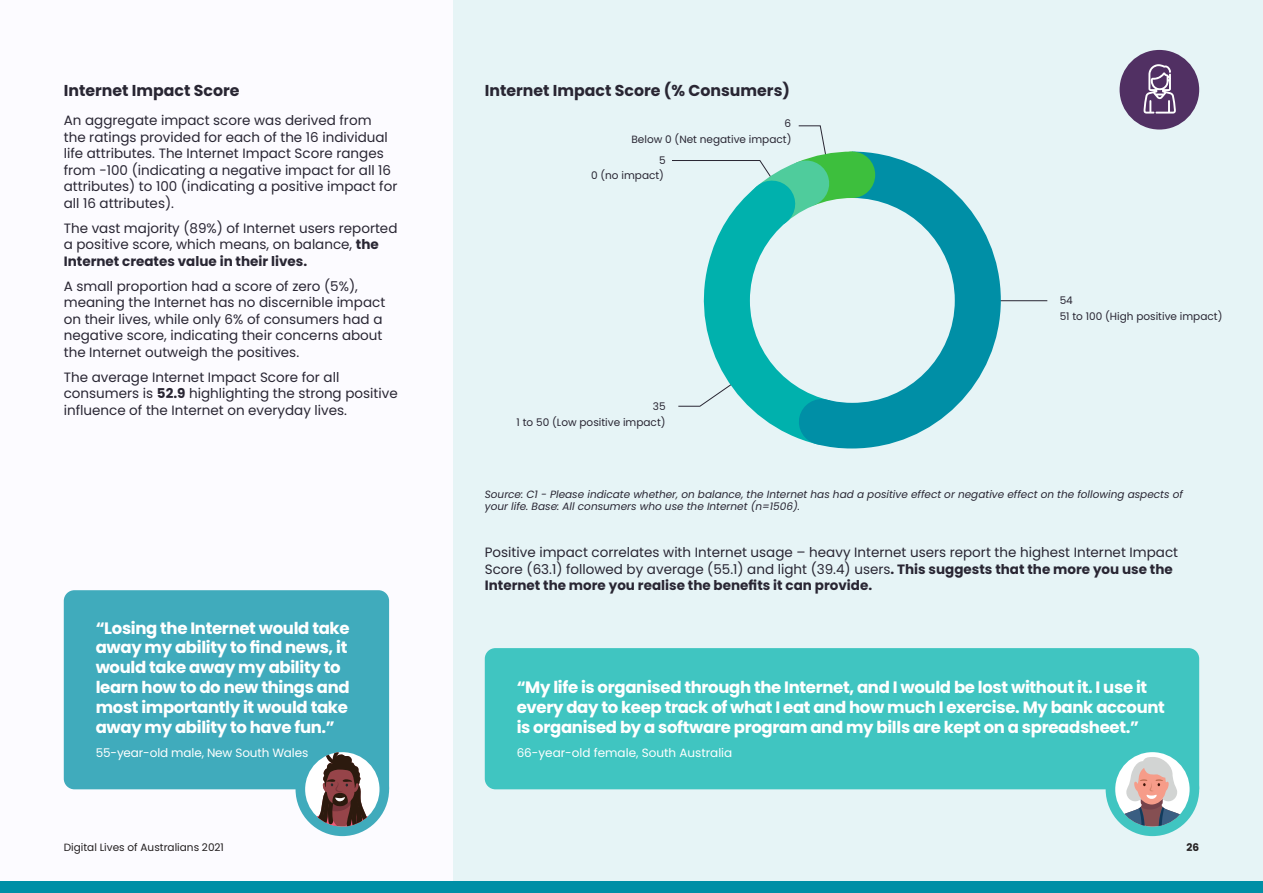
<style>
.page{position:relative;width:1263px;height:893px;background:#fcfbff}
.page>*{position:absolute;margin:0;border:0;box-sizing:border-box;transform-origin:0 0}
.AUDA001_quote{font:700 16.5px/19.8px "Poppins";letter-spacing:-.02em;color:#fff}
.AUDA001_body_subhead{font:700 15.75px "Poppins";color:#292633}
.AUDA001_body{font:13.5px/16.5px "Poppins";color:#292633}
.AUDA001_graph_captio{font:12px "Poppins";color:#fff}
.AUDA001_source_sml{font:italic 10.5px/12px "Poppins";color:#292633}
.AUDA001_table_graph{font:10.5px "Poppins";color:#292633}
.t1{font:10.5px "Poppins";color:#231f20}
.t2{font:700 10.5px "Poppins";color:#231f20}
.s1{font-weight:700}
</style>
<div class="page">
<div style="left:453px;top:0;width:810px;height:893px;background:#e6f4f6"></div>
<div style="left:0;top:881px;width:1263px;height:12px;background:#008fa6"></div>
<hr style="left:835px;top:300px;width:212px;height:1px;background:#292633">
<svg style="left:831px;top:152px;width:170px;height:296px;fill:#008fa6"></svg>
<div style="left:64px;top:590px;width:325px;height:199px;background:#40abbc"></div>
<div style="left:485px;top:648px;width:714px;height:141px;background:#40c5c1"></div>
<div style="left:750px;top:198px;width:205px;height:205px;background:#e6f4f6;border-radius:50%"></div>
<div style="left:1106px;top:743px;width:93px;height:93px;background:#40c5c1;border-radius:50%"></div>
<div style="left:1115px;top:752px;width:74px;height:74px;background:#fff;border-radius:50%"></div>
<svg style="left:1115px;top:757px;width:73px;height:69px"></svg>
<div style="left:296px;top:743px;width:93px;height:93px;background:#40abbc;border-radius:50%"></div>
<svg style="left:306px;top:752px;width:73px;height:74px"></svg>
<div style="left:829px;top:152px;width:46px;height:46px;background:#3dbf3d;border-radius:50%"></div>
<svg style="left:672px;top:125px;width:181px;height:322px"></svg>
<div style="left:1119px;top:50px;width:80px;height:80px;background:#513063;border-radius:50%"></div>
<svg style="left:1143px;top:64px;width:33px;height:50px"></svg>
<p class="AUDA001_body_subhead" style="left:64px;top:81px;width:177px">Internet Impact Score</p>
<p class="AUDA001_body" style="left:64px;top:112px;width:335px">An aggregate impact score was derived from<br>the ratings provided for each of the 16 individual life attributes. The Internet Impact Score ranges from -100 (indicating a negative impact for all 16 attributes) to 100 (indicating a positive impact for all 16 attributes).</p>
<p class="AUDA001_body" style="left:64px;top:220px;width:335px">The vast majority (89%) of Internet users reported a positive score, which means, on balance, <span class="s1">the<br>Internet creates value in their lives.</span></p>
<p class="AUDA001_body" style="left:64px;top:278px;width:323px">A small proportion had a score of zero (5%), meaning the Internet has no discernible impact on their lives, while only 6% of consumers had a negative score, indicating their concerns about the Internet outweigh the positives.</p>
<p class="AUDA001_body" style="left:64px;top:369px;width:335px">The average Internet Impact Score for all consumers is <span class="s1">52.9</span> highlighting the strong positive influence of the Internet on everyday lives.</p>
<p class="AUDA001_quote" style="left:96px;top:618px;width:256px">“Losing the Internet would take away my ability to find news, it would take away my ability to learn how to do new things and most importantly it would take away my ability to have fun.”</p>
<p class="AUDA001_graph_captio" style="left:96px;top:746px;width:214px">55-year-old male, New South Wales</p>
<p class="AUDA001_body_subhead" style="left:485px;top:81px;width:307px">Internet Impact Score (% Consumers)</p>
<p class="AUDA001_table_graph" style="left:784px;top:117px;width:8px">6</p>
<p class="AUDA001_table_graph" style="left:631px;top:133px;width:161px">Below 0 (Net negative impact)</p>
<p class="AUDA001_table_graph" style="left:659px;top:154px;width:8px">5</p>
<p class="AUDA001_table_graph" style="left:591px;top:169px;width:74px">0 (no impact)</p>
<p class="AUDA001_table_graph" style="left:653px;top:400px;width:14px">35</p>
<p class="AUDA001_table_graph" style="left:517px;top:416px;width:150px">1 to 50 (Low positive impact)</p>
<p class="AUDA001_table_graph" style="left:1060px;top:294px;width:15px">54</p>
<p class="AUDA001_table_graph" style="left:1060px;top:310px;width:164px">51 to 100 (High positive impact)</p>
<p class="AUDA001_source_sml" style="left:485px;top:488px;width:699px">Source: C1 - Please indicate whether, on balance, the Internet has had a positive effect or negative effect on the following aspects of your life. Base: All consumers who use the Internet (n=1506).</p>
<p class="AUDA001_body" style="left:485px;top:544px;width:695px">Positive impact correlates with Internet usage – heavy Internet users report the highest Internet Impact<br>Score (63.1) followed by average (55.1) and light (39.4) users<span class="s1">. This suggests that the more you use the<br>Internet the more you realise the benefits it can provide.</span></p>
<p class="AUDA001_quote" style="left:517px;top:677px;width:650px">“My life is organised through the Internet, and I would be lost without it. I use it every day to keep track of what I eat and how much I exercise. My bank account is organised by a software program and my bills are kept on a spreadsheet.”</p>
<p class="AUDA001_graph_captio" style="left:517px;top:746px;width:217px">66-year-old female, South Australia</p>
<p class="t1" style="left:64px;top:841px;width:162px">Digital Lives of Australians 2021</p>
<p class="t2" style="left:1186px;top:841px;width:14px">26</p>
</div>
